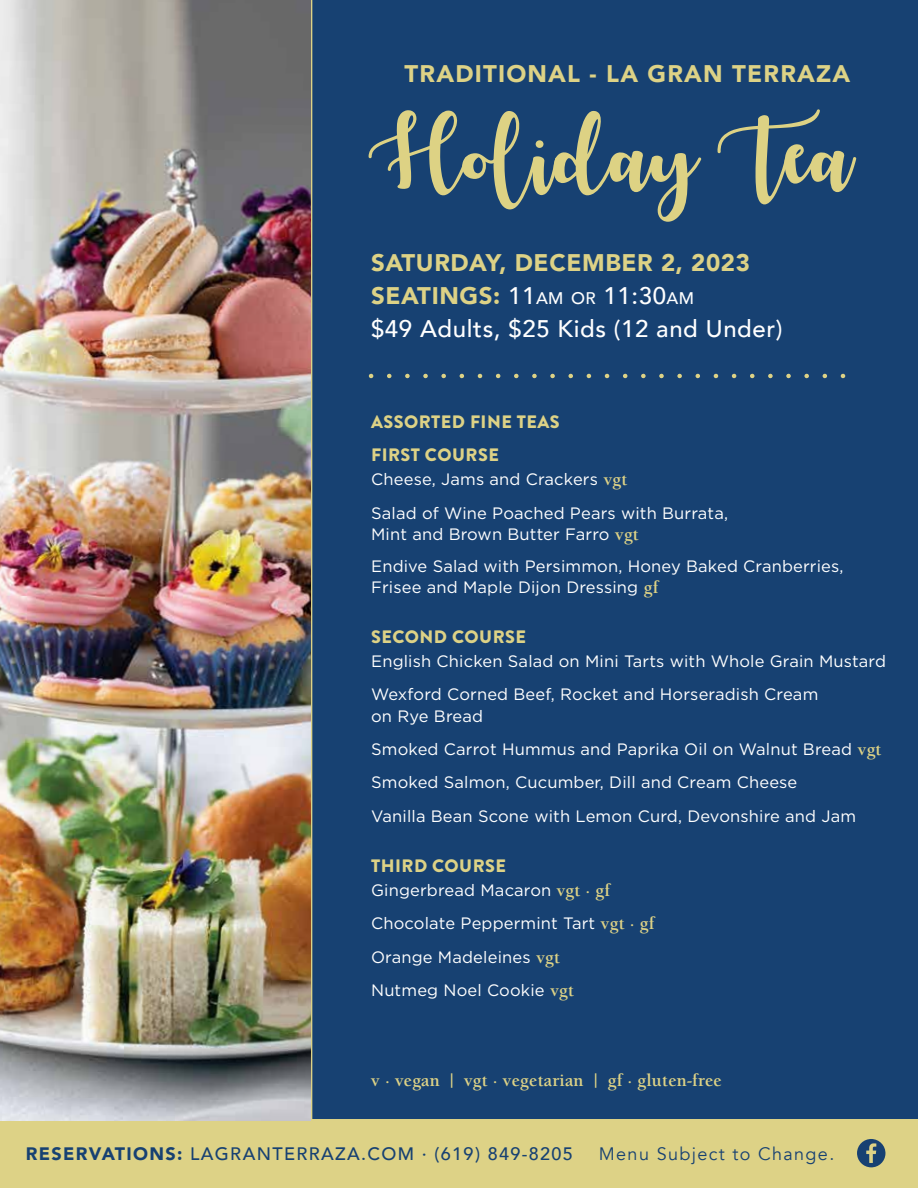
<style>
.page{position:relative;width:918px;height:1188px;background:#fff}
.page>*{position:absolute;margin:0;border:0;box-sizing:border-box;transform-origin:0 0}
.t1{font:500 24px/33.2px "Avenir";letter-spacing:.025em;color:#fff}
.t2{font:900 24px "Avenir";letter-spacing:.05em;color:#ddd286}
.t3{font:900 18px/33.3px "Brandon Grotesque";letter-spacing:.025em;color:#ddd286}
.t4{font:500 18px "Avenir";letter-spacing:.075em;color:#174172}
.t5{font:700 18px "Berkeley Std";letter-spacing:.01em;color:#ddd286}
.t6{font:18px "Avenir";letter-spacing:.075em;color:#174172}
.t7{font:16.5px/33.3px "Gotham";letter-spacing:.01em;color:#fff}
.s1{font-weight:900;color:#ddd286}
.s2{font-size:16.8px}
.s3{font-family:"Berkeley Std";font-weight:700;font-size:18px;color:#ddd286}
.s4{font-weight:900}
</style>
<div class="page">
<div style="left:310px;top:0;width:608px;height:1123px;background:#174172"></div>
<div style="left:0;top:1120px;width:918px;height:68px;background:#ddd286"></div>
<div style="left:0;top:1119px;width:918px;height:5px;background:#ddd286"></div>
<svg style="left:857px;top:1139px;width:29px;height:28px"></svg>
<svg style="left:371px;top:374px;width:475px;height:4px"></svg>
<svg style="left:308px;top:0;width:4px;height:1121px;background:#b6a476"></svg>
<img style="left:0;top:0;width:310px;height:1120px">
<svg style="left:369px;top:110px;width:332px;height:112px"></svg>
<svg style="left:717px;top:109px;width:139px;height:95px"></svg>
<h1 class="t2" style="left:405px;top:54px;width:447px">TRADITIONAL - LA GRAN TERRAZA</h1>
<h1 class="t1" style="left:371px;top:245px;width:413px"><span class="s1">SATURDAY, DECEMBER 2, 2023<br>SEATINGS:</span> 11<span class="s2">AM OR</span> 11:30<span class="s2">AM<br></span>$49 Adults, $25 Kids (12 and Under)</h1>
<p class="t3" style="left:371px;top:405px;width:190px">ASSORTED FINE TEAS<br>FIRST COURSE</p>
<p class="t7" style="left:371px;top:463px;width:359px">Cheese, Jams and Crackers <span class="s3">vgt<br></span>Salad of Wine Poached Pears with Burrata,</p>
<p class="t7" style="left:371px;top:518px;width:474px;line-height:31.7px">Mint and Brown Butter Farro <span class="s3">vgt<br></span>Endive Salad with Persimmon, Honey Baked Cranberries,</p>
<p class="t7" style="left:371px;top:570px;width:289px">Frisee and Maple Dijon Dressing <span class="s3">gf</span></p>
<p class="t3" style="left:371px;top:620px;width:156px">SECOND COURSE</p>
<p class="t7" style="left:371px;top:644px;width:516px">English Chicken Salad on Mini Tarts with Whole Grain Mustard<br>Wexford Corned Beef, Rocket and Horseradish Cream</p>
<p class="t7" style="left:371px;top:699px;width:512px">on Rye Bread<br>Smoked Carrot Hummus and Paprika Oil on Walnut Bread <span class="s3">vgt </span>Smoked Salmon, Cucumber, Dill and Cream Cheese<br>Vanilla Bean Scone with Lemon Curd, Devonshire and Jam</p>
<p class="t3" style="left:371px;top:849px;width:136px">THIRD COURSE</p>
<p class="t7" style="left:371px;top:873px;width:285px">Gingerbread Macaron <span class="s3">vgt · gf<br></span>Chocolate Peppermint Tart <span class="s3">vgt · gf<br></span>Orange Madeleines <span class="s3">vgt<br></span>Nutmeg Noel Cookie <span class="s3">vgt</span></p>
<p class="t5" style="left:371px;top:1070px;width:352px">v · vegan | vgt · vegetarian | gf · gluten-free</p>
<p class="t4" style="left:26px;top:1138px;width:549px"><span class="s4">RESERVATIONS:</span> LAGRANTERRAZA.COM · (619) 849-8205</p>
<p class="t6" style="left:599px;top:1143px;width:237px">Menu Subject to Change.</p>
</div>
